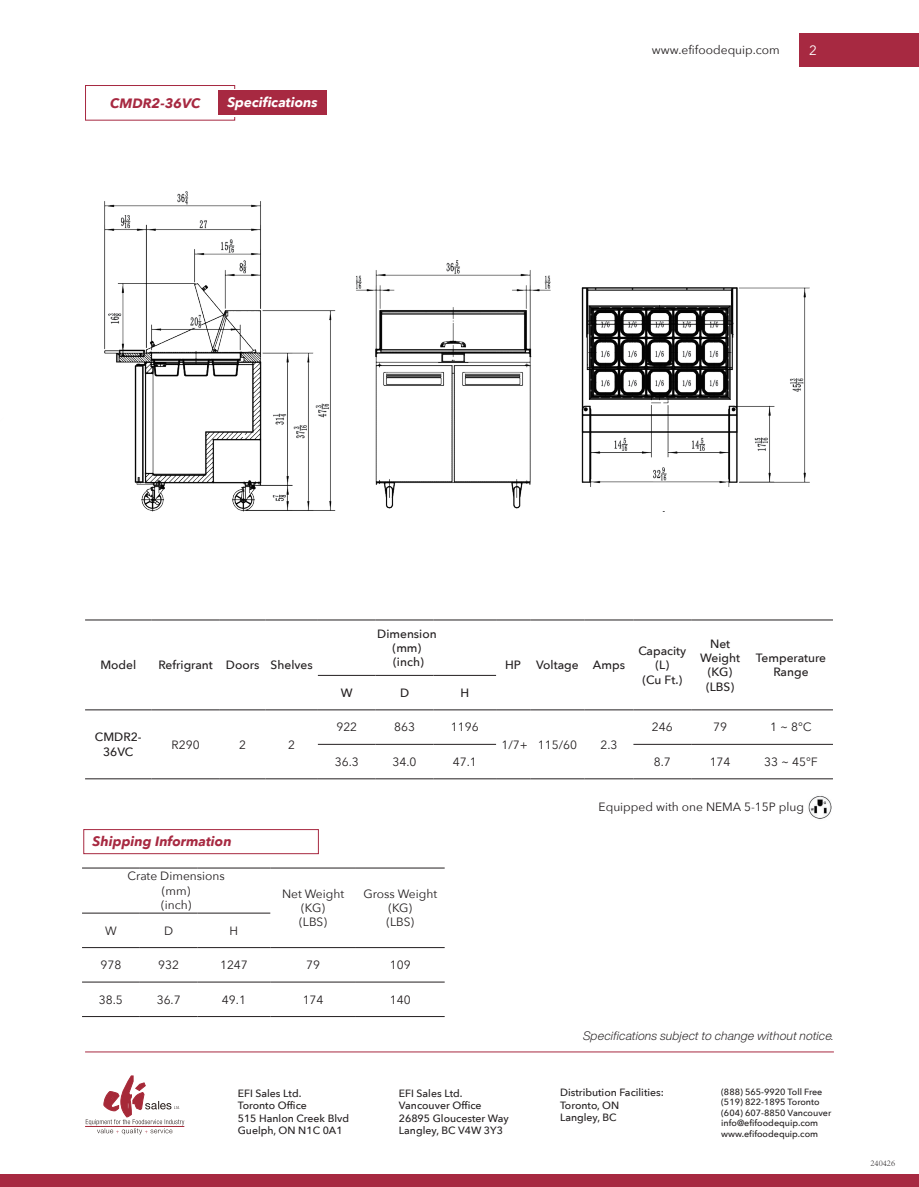
<style>
.page{position:relative;width:919px;height:1187px;background:#fff}
.page>*{position:absolute;margin:0;border:0;box-sizing:border-box;transform-origin:0 0}
.t1{font:italic 700 13.5px "Avenir Next";color:#a72941}
.t2{font:italic 700 13.5px "Avenir Next";color:#fff}
.t3{font:13.5px "Avenir Next";color:#fff}
.t4{font:12px/14.4px "Avenir Next";color:#231f20;text-align:center}
.t5{font:500 12px/14.4px "Avenir Next";color:#231f20;text-align:center}
.t6{font:italic 300 12px "Helvetica Now Display";letter-spacing:.02em;color:#231f20}
.t7{font:500 10.5px/12.6px "Avenir Next";color:#231f20}
.t8{font:500 9px/10.5px "Avenir Next";color:#231f20}
.t9{font:300 9px "Adobe Song Std";color:#231f20}
</style>
<div class="page">
<div style="left:0;top:1174px;width:918px;height:12px;background:#a72941"></div>
<hr style="left:85px;top:1051px;width:748px;height:1px;background:#a72941">
<div style="left:799px;top:33px;width:119px;height:34px;background:#a72941"></div>
<div style="left:85px;top:85px;width:150px;height:36px;border:1px solid #a72941"></div>
<div style="left:87px;top:89px;width:162px;height:27px;background:#fff"></div>
<div style="left:218px;top:91px;width:109px;height:24px;background:#a72941"></div>
<hr style="left:85px;top:619px;width:66px;height:1px;background:#231f20">
<hr style="left:151px;top:619px;width:69px;height:1px;background:#231f20">
<hr style="left:220px;top:619px;width:45px;height:1px;background:#231f20">
<hr style="left:265px;top:619px;width:53px;height:1px;background:#231f20">
<hr style="left:318px;top:619px;width:57px;height:1px;background:#231f20">
<hr style="left:375px;top:619px;width:58px;height:1px;background:#231f20">
<hr style="left:433px;top:619px;width:63px;height:1px;background:#231f20">
<hr style="left:496px;top:619px;width:34px;height:1px;background:#231f20">
<hr style="left:530px;top:619px;width:54px;height:1px;background:#231f20">
<hr style="left:584px;top:619px;width:49px;height:1px;background:#231f20">
<hr style="left:633px;top:619px;width:58px;height:1px;background:#231f20">
<hr style="left:691px;top:619px;width:58px;height:1px;background:#231f20">
<hr style="left:749px;top:619px;width:83px;height:1px;background:#231f20">
<hr style="left:318px;top:675px;width:57px;height:1px;background:#231f20">
<hr style="left:375px;top:675px;width:58px;height:1px;background:#231f20">
<hr style="left:433px;top:675px;width:63px;height:1px;background:#231f20">
<hr style="left:85px;top:709px;width:66px;height:1px;background:#231f20">
<hr style="left:151px;top:709px;width:69px;height:1px;background:#231f20">
<hr style="left:220px;top:709px;width:45px;height:1px;background:#231f20">
<hr style="left:265px;top:709px;width:53px;height:1px;background:#231f20">
<hr style="left:318px;top:709px;width:57px;height:1px;background:#231f20">
<hr style="left:375px;top:709px;width:58px;height:1px;background:#231f20">
<hr style="left:433px;top:709px;width:63px;height:1px;background:#231f20">
<hr style="left:496px;top:709px;width:34px;height:1px;background:#231f20">
<hr style="left:530px;top:709px;width:54px;height:1px;background:#231f20">
<hr style="left:584px;top:709px;width:49px;height:1px;background:#231f20">
<hr style="left:633px;top:709px;width:58px;height:1px;background:#231f20">
<hr style="left:691px;top:709px;width:58px;height:1px;background:#231f20">
<hr style="left:749px;top:709px;width:83px;height:1px;background:#231f20">
<hr style="left:318px;top:744px;width:57px;height:1px;background:#231f20">
<hr style="left:375px;top:744px;width:58px;height:1px;background:#231f20">
<hr style="left:433px;top:744px;width:63px;height:1px;background:#231f20">
<hr style="left:633px;top:744px;width:58px;height:1px;background:#231f20">
<hr style="left:691px;top:744px;width:58px;height:1px;background:#231f20">
<hr style="left:749px;top:744px;width:83px;height:1px;background:#231f20">
<hr style="left:85px;top:778px;width:66px;height:1px;background:#231f20">
<hr style="left:151px;top:778px;width:69px;height:1px;background:#231f20">
<hr style="left:220px;top:778px;width:45px;height:1px;background:#231f20">
<hr style="left:265px;top:778px;width:53px;height:1px;background:#231f20">
<hr style="left:318px;top:778px;width:57px;height:1px;background:#231f20">
<hr style="left:375px;top:778px;width:58px;height:1px;background:#231f20">
<hr style="left:433px;top:778px;width:63px;height:1px;background:#231f20">
<hr style="left:496px;top:778px;width:34px;height:1px;background:#231f20">
<hr style="left:530px;top:778px;width:54px;height:1px;background:#231f20">
<hr style="left:584px;top:778px;width:49px;height:1px;background:#231f20">
<hr style="left:633px;top:778px;width:58px;height:1px;background:#231f20">
<hr style="left:691px;top:778px;width:58px;height:1px;background:#231f20">
<hr style="left:749px;top:778px;width:83px;height:1px;background:#231f20">
<hr style="left:82px;top:867px;width:58px;height:1px;background:#231f20">
<hr style="left:140px;top:867px;width:57px;height:1px;background:#231f20">
<hr style="left:197px;top:867px;width:73px;height:1px;background:#231f20">
<hr style="left:270px;top:867px;width:86px;height:1px;background:#231f20">
<hr style="left:356px;top:867px;width:88px;height:1px;background:#231f20">
<hr style="left:82px;top:912px;width:58px;height:1px;background:#231f20">
<hr style="left:140px;top:912px;width:57px;height:1px;background:#231f20">
<hr style="left:197px;top:912px;width:73px;height:1px;background:#231f20">
<hr style="left:82px;top:947px;width:58px;height:1px;background:#231f20">
<hr style="left:140px;top:947px;width:57px;height:1px;background:#231f20">
<hr style="left:197px;top:947px;width:73px;height:1px;background:#231f20">
<hr style="left:270px;top:947px;width:86px;height:1px;background:#231f20">
<hr style="left:356px;top:947px;width:88px;height:1px;background:#231f20">
<hr style="left:82px;top:981px;width:58px;height:1px;background:#231f20">
<hr style="left:140px;top:981px;width:57px;height:1px;background:#231f20">
<hr style="left:197px;top:981px;width:73px;height:1px;background:#231f20">
<hr style="left:270px;top:981px;width:86px;height:1px;background:#231f20">
<hr style="left:356px;top:981px;width:88px;height:1px;background:#231f20">
<hr style="left:82px;top:1016px;width:58px;height:1px;background:#231f20">
<hr style="left:140px;top:1016px;width:57px;height:1px;background:#231f20">
<hr style="left:197px;top:1016px;width:73px;height:1px;background:#231f20">
<hr style="left:270px;top:1016px;width:86px;height:1px;background:#231f20">
<hr style="left:356px;top:1016px;width:88px;height:1px;background:#231f20">
<div style="left:83px;top:829px;width:236px;height:25px;background:#fff;border:1px solid #a72941"></div>
<img style="left:808px;top:796px;width:24px;height:23px">
<img style="left:104px;top:191px;width:447px;height:321px">
<img style="left:581px;top:287px;width:228px;height:200px">
<div style="left:354px;top:172px;width:256px;height:67px;background:#fff"></div>
<hr style="left:85px;top:1126px;width:99px;height:1px;background:#a62938">
<svg style="left:86px;top:1075px;width:98px;height:59px"></svg>
<p class="t1" style="left:110px;top:91px;width:92px">CMDR2-36VC</p>
<p class="t2" style="left:227px;top:91px;width:92px">Specifications</p>
<p class="t4" style="left:652px;top:42px;width:129px">www.efifoodequip.com</p>
<p class="t3" style="left:809px;top:38px;width:9px">2</p>
<p class="t5" style="left:100px;top:657px;width:37px">Model</p>
<p class="t5" style="left:158px;top:657px;width:156px">Refrigrant Doors Shelves</p>
<p class="t5" style="left:95px;top:729px;width:48px">CMDR2-<br>36VC</p>
<p class="t4" style="left:172px;top:736px;width:30px">R290</p>
<p class="t4" style="left:239px;top:736px;width:8px">2</p>
<p class="t4" style="left:288px;top:736px;width:8px">2</p>
<p class="t1" style="left:93px;top:830px;width:140px">Shipping Information</p>
<p class="t5" style="left:377px;top:625px;width:61px">Dimension (mm) (inch)</p>
<p class="t5" style="left:341px;top:685px;width:13px">W</p>
<p class="t5" style="left:400px;top:685px;width:11px">D</p>
<p class="t5" style="left:460px;top:685px;width:10px">H</p>
<p class="t4" style="left:336px;top:719px;width:22px">922</p>
<p class="t4" style="left:394px;top:719px;width:22px">863</p>
<p class="t4" style="left:451px;top:719px;width:29px">1196</p>
<p class="t5" style="left:505px;top:657px;width:121px">HP Voltage Amps</p>
<p class="t4" style="left:501px;top:736px;width:77px">1/7+ 115/60</p>
<p class="t4" style="left:600px;top:736px;width:19px">2.3</p>
<p class="t5" style="left:638px;top:643px;width:49px">Capacity (L)<br>(Cu Ft.)</p>
<p class="t5" style="left:700px;top:635px;width:41px">Net<br>Weight (KG) (LBS)</p>
<p class="t5" style="left:755px;top:650px;width:72px">Temperature<br>Range</p>
<p class="t4" style="left:651px;top:719px;width:22px">246</p>
<p class="t4" style="left:713px;top:719px;width:15px">79</p>
<p class="t4" style="left:770px;top:719px;width:43px">1 ~ 8℃</p>
<p class="t4" style="left:335px;top:754px;width:25px">36.3</p>
<p class="t4" style="left:392px;top:754px;width:25px">34.0</p>
<p class="t4" style="left:452px;top:754px;width:25px">47.1</p>
<p class="t4" style="left:653px;top:754px;width:19px">8.7</p>
<p class="t4" style="left:709px;top:754px;width:22px">174</p>
<p class="t4" style="left:764px;top:754px;width:55px">33 ~ 45℉</p>
<p class="t4" style="left:598px;top:798px;width:207px">Equipped with one NEMA 5-15P plug</p>
<p class="t4" style="left:127px;top:868px;width:99px">Crate Dimensions (mm)<br>(inch)</p>
<p class="t4" style="left:282px;top:885px;width:64px">Net Weight (KG)<br>(LBS)</p>
<p class="t4" style="left:363px;top:885px;width:75px">Gross Weight (KG)<br>(LBS)</p>
<p class="t4" style="left:105px;top:922px;width:13px">W</p>
<p class="t4" style="left:164px;top:922px;width:11px">D</p>
<p class="t4" style="left:230px;top:922px;width:10px">H</p>
<p class="t4" style="left:100px;top:957px;width:22px">978</p>
<p class="t4" style="left:158px;top:957px;width:22px">932</p>
<p class="t4" style="left:220px;top:957px;width:29px">1247</p>
<p class="t4" style="left:306px;top:957px;width:15px">79</p>
<p class="t4" style="left:390px;top:957px;width:22px">109</p>
<p class="t4" style="left:99px;top:991px;width:25px">38.5</p>
<p class="t4" style="left:157px;top:991px;width:25px">36.7</p>
<p class="t4" style="left:222px;top:991px;width:25px">49.1</p>
<p class="t4" style="left:303px;top:991px;width:22px">174</p>
<p class="t4" style="left:390px;top:991px;width:22px">140</p>
<p class="t7" style="left:238px;top:1086px;width:113px">EFI Sales Ltd.<br>Toronto Office<br>515 Hanlon Creek Blvd<br>Guelph, ON N1C 0A1</p>
<p class="t7" style="left:399px;top:1086px;width:111px">EFI Sales Ltd.<br>Vancouver Office<br>26895 Gloucester Way<br>Langley, BC V4W 3Y3</p>
<p class="t6" style="left:583px;top:1027px;width:252px">Specifications subject to change without notice.</p>
<p class="t7" style="left:560px;top:1085px;width:105px">Distribution Facilities:<br>Toronto, ON<br>Langley, BC</p>
<p class="t8" style="left:721px;top:1086px;width:112px">(888) 565-9920 Toll Free (519) 822-1895 Toronto (604) 607-8850 Vancouver info@efifoodequip.com www.efifoodequip.com</p>
<p class="t9" style="left:870px;top:1157px;width:26px">240426</p>
</div>
